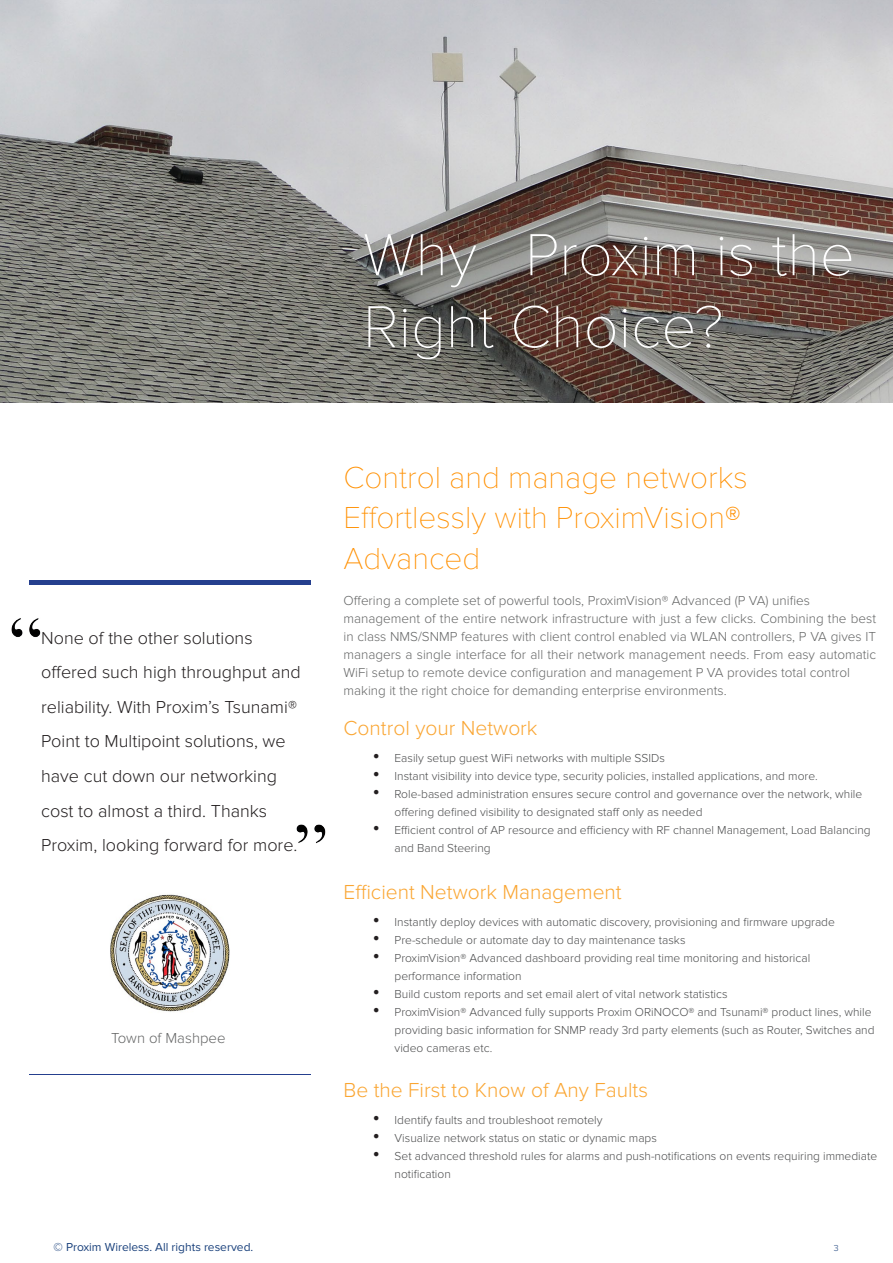
<style>
.page{position:relative;width:893px;height:1263px;background:#fff}
.page>*{position:absolute;margin:0;border:0;box-sizing:border-box;transform-origin:0 0}
.t1{font:100 61.5px/72px "Proxima Nova T";color:#fff}
.t2{font:100 31.5px "Proxima Nova T";color:#ff9000}
.t3{font:300 21px "Proxima Nova";color:#faa633}
.bullets2{font:300 18px/34.5px "Proxima Nova";color:#231f20}
.bullets2-2{font:300 15px "Proxima Nova";color:#656666}
.t4{font:300 13.5px/18px "Proxima Nova";color:#656666;text-align:justify}
.t5{font:300 12px/18px "Proxima Nova";color:#4b4c4d}
.t6{font:12px "Proxima Nova";color:#1a417c}
.t7{font:300 9px "Proxima Nova";color:#1a417c}
.s1{font-family:"Times New Roman";font-weight:400;font-size:18px;color:#231f20}
</style>
<div class="page">
<img style="left:0;top:0;width:893px;height:403px">
<hr style="left:29px;top:580px;width:282px;height:4px;background:#253f8e">
<hr style="left:29px;top:1074px;width:282px;height:1px;background:#253f8e">
<img style="left:11px;top:618px;width:30px;height:20px">
<img style="left:296px;top:824px;width:30px;height:20px">
<img style="left:110px;top:894px;width:120px;height:118px">
<p class="bullets2" style="left:41px;top:621px;width:213px">None of the other solutions</p>
<p class="bullets2" style="left:41px;top:655px;width:261px">offered such high throughput and reliability. With Proxim’s Tsunami®<br>Point to Multipoint solutions, we have cut down our networking cost to almost a third. Thanks<br>Proxim, looking forward for more.</p>
<p class="bullets2-2" style="left:111px;top:1029px;width:116px">Town of Mashpee</p>
<p class="t1" style="left:363px;top:219px;width:493px">Why Proxim is the<br>Right Choice?</p>
<p class="t2" style="left:344px;top:459px;width:406px">Control and manage networks</p>
<p class="t2" style="left:344px;top:499px;width:398px">Effortlessly with ProximVision®</p>
<p class="t2" style="left:344px;top:540px;width:138px">Advanced</p>
<p class="t4" style="left:344px;top:592px;width:468px">Offering a complete set of powerful tools, ProximVision® Advanced (P VA) unifies</p>
<p class="t4" style="left:344px;top:610px;width:534px">management of the entire network infrastructure with just a few clicks. Combining the best in class NMS/SNMP features with client control enabled via WLAN controllers, P VA gives IT managers a single interface for all their network management needs. From easy automatic WiFi setup to remote device configuration and management P VA provides total control</p>
<p class="t4" style="left:344px;top:682px;width:385px">making it the right choice for demanding enterprise environments.</p>
<p class="t3" style="left:344px;top:716px;width:196px">Control your Network</p>
<p class="t5" style="left:373px;top:749px;width:293px"><span class="s1">•</span> Easily setup guest WiFi networks with multiple SSIDs</p>
<p class="t5" style="left:373px;top:767px;width:446px"><span class="s1">•</span> Instant visibility into device type, security policies, installed applications, and more.</p>
<p class="t5" style="left:395px;top:785px;width:469px;text-indent:-21px"><span class="s1">•</span> Role-based administration ensures secure control and governance over the network, while offering defined visibility to designated staff only as needed</p>
<p class="t5" style="left:395px;top:821px;width:478px;text-indent:-21px"><span class="s1">•</span> Efficient control of AP resource and efficiency with RF channel Management, Load Balancing and Band Steering</p>
<p class="t3" style="left:344px;top:880px;width:280px">Efficient Network Management</p>
<p class="t5" style="left:373px;top:913px;width:463px"><span class="s1">•</span> Instantly deploy devices with automatic discovery, provisioning and firmware upgrade</p>
<p class="t5" style="left:373px;top:931px;width:314px"><span class="s1">•</span> Pre-schedule or automate day to day maintenance tasks</p>
<p class="t5" style="left:395px;top:949px;width:417px;text-indent:-21px"><span class="s1">•</span> ProximVision® Advanced dashboard providing real time monitoring and historical performance information</p>
<p class="t5" style="left:373px;top:985px;width:356px"><span class="s1">•</span> Build custom reports and set email alert of vital network statistics</p>
<p class="t5" style="left:395px;top:1003px;width:481px;text-indent:-21px"><span class="s1">•</span> ProximVision® Advanced fully supports Proxim ORiNOCO® and Tsunami® product lines, while providing basic information for SNMP ready 3rd party elements (such as Router, Switches and video cameras etc.</p>
<p class="t3" style="left:344px;top:1078px;width:306px">Be the First to Know of Any Faults</p>
<p class="t5" style="left:373px;top:1111px;width:231px"><span class="s1">•</span> Identify faults and troubleshoot remotely</p>
<p class="t5" style="left:373px;top:1129px;width:285px"><span class="s1">•</span> Visualize network status on static or dynamic maps</p>
<p class="t5" style="left:395px;top:1147px;width:484px;text-indent:-21px"><span class="s1">•</span> Set advanced threshold rules for alarms and push-notifications on events requiring immediate notification</p>
<p class="t6" style="left:54px;top:1240px;width:201px">© Proxim Wireless. All rights reserved.</p>
<p class="t7" style="left:834px;top:1242px;width:6px">3</p>
</div>
